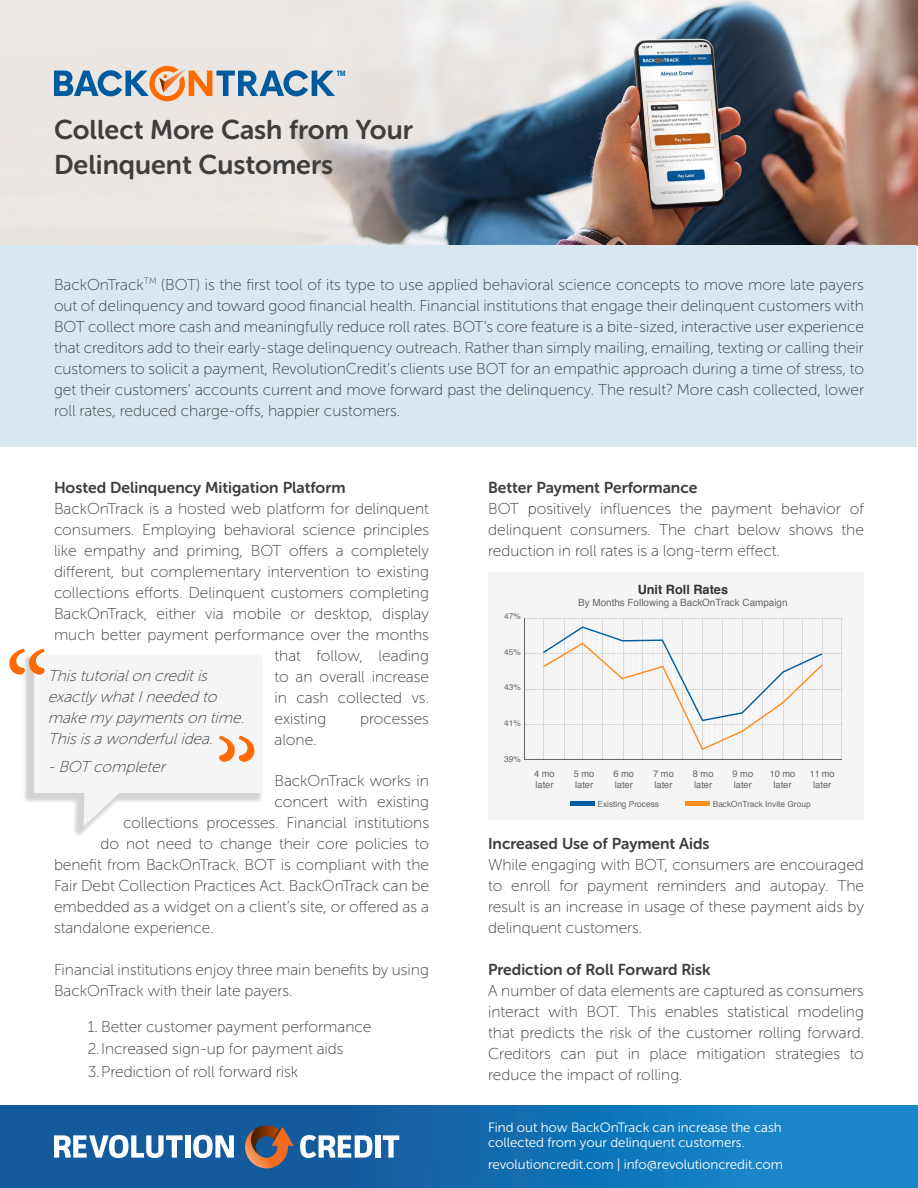
<style>
.page{position:relative;width:918px;height:1188px;background:#fff}
.page>*{position:absolute;margin:0;border:0;box-sizing:border-box;transform-origin:0 0}
.t1{font:27px/34.5px "Museo Sans Rounded 700";color:#3e3e3f}
.Paragraph_Style_1{font:15.75px/21px "Museo Sans Rounded 100";color:#3e3e3f;text-align:justify}
.t2{font:15.75px "Museo Sans Rounded 700";color:#3e3e3f}
.Paragraph_Style_1-2{font:italic 15.75px/21px "Museo Sans Rounded 100";color:#3e3e3f}
.Paragraph_Style_1-3{font:13.5px/15px "Museo Sans Rounded 300";color:#fff}
.t3{font:700 12.9px "Helvetica";color:#333}
.t4{font:10.05px "Helvetica";color:#666}
.t5{font:9.3px/11.2px "Helvetica";color:#666}
.t6{font:8.4px "Helvetica";color:#666}
.t7{font:700 condensed 7.35px "Helvetica Neue";color:#005b9e}
</style>
<div class="page">
<img style="left:0;top:0;width:918px;height:246px">
<div style="left:1px;top:246px;width:916px;height:201px;background:#d9e7f1"></div>
<div style="left:0;top:1106px;width:917px;height:82px;background:linear-gradient(to right,#135093,#1788ca)"></div>
<svg style="left:54px;top:1135px;width:129px;height:23px"></svg>
<div style="left:185px;top:1135px;width:5px;height:23px;background:#fff"></div>
<svg style="left:193px;top:1135px;width:41px;height:23px"></svg>
<svg style="left:300px;top:1135px;width:72px;height:23px"></svg>
<div style="left:375px;top:1135px;width:5px;height:23px;background:#fff"></div>
<svg style="left:383px;top:1135px;width:16px;height:23px"></svg>
<svg style="left:245px;top:1126px;width:48px;height:42px"></svg>
<svg style="left:54px;top:64px;width:281px;height:39px"></svg>
<svg style="left:9px;top:649px;width:253px;height:177px"></svg>
<div style="left:488px;top:572px;width:376px;height:247px;background:#f5f5f5"></div>
<div style="left:685px;top:801px;width:25px;height:5px;background:#ff8c1c"></div>
<hr style="left:524px;top:724px;width:318px;height:1px;background:#d9d9d9">
<hr style="left:524px;top:689px;width:318px;height:1px;background:#d9d9d9">
<hr style="left:524px;top:654px;width:318px;height:1px;background:#d9d9d9">
<hr style="left:524px;top:618px;width:318px;height:1px;background:#d9d9d9">
<div style="left:570px;top:801px;width:24px;height:5px;background:#005c9e"></div>
<hr style="left:524px;top:618px;width:1px;height:141px;background:#666">
<hr style="left:544px;top:619px;width:1px;height:140px;background:#d9d9d9">
<hr style="left:564px;top:619px;width:1px;height:140px;background:#d9d9d9">
<hr style="left:582px;top:619px;width:1px;height:140px;background:#d9d9d9">
<hr style="left:602px;top:619px;width:1px;height:140px;background:#d9d9d9">
<hr style="left:623px;top:619px;width:1px;height:140px;background:#d9d9d9">
<hr style="left:642px;top:619px;width:1px;height:140px;background:#d9d9d9">
<hr style="left:662px;top:619px;width:1px;height:140px;background:#d9d9d9">
<hr style="left:682px;top:619px;width:1px;height:140px;background:#d9d9d9">
<hr style="left:702px;top:619px;width:1px;height:140px;background:#d9d9d9">
<hr style="left:722px;top:619px;width:1px;height:140px;background:#d9d9d9">
<hr style="left:742px;top:619px;width:1px;height:140px;background:#d9d9d9">
<hr style="left:762px;top:619px;width:1px;height:140px;background:#d9d9d9">
<hr style="left:783px;top:619px;width:1px;height:140px;background:#d9d9d9">
<hr style="left:803px;top:619px;width:1px;height:140px;background:#d9d9d9">
<hr style="left:822px;top:619px;width:1px;height:140px;background:#d9d9d9">
<hr style="left:841px;top:619px;width:1px;height:140px;background:#d9d9d9">
<hr style="left:524px;top:759px;width:318px;height:1px;background:#666">
<svg style="left:543px;top:626px;width:280px;height:124px"></svg>
<p class="t7" style="left:337px;top:67px;width:10px">TM</p>
<h3 class="t1" style="left:54px;top:113px;width:360px">Collect More Cash from Your<br>Delinquent Customers</h3>
<p class="Paragraph_Style_1" style="left:54px;top:274px;width:812px">BackOnTrack<sup>TM</sup> (BOT) is the first tool of its type to use applied behavioral science concepts to move more late payers out of delinquency and toward good financial health. Financial institutions that engage their delinquent customers with BOT collect more cash and meaningfully reduce roll rates. BOT’s core feature is a bite-sized, interactive user experience that creditors add to their early-stage delinquency outreach. Rather than simply mailing, emailing, texting or calling their customers to solicit a payment, RevolutionCredit’s clients use BOT for an empathic approach during a time of stress, to get their customers’ accounts current and move forward past the delinquency. The result? More cash collected, lower roll rates, reduced charge-offs, happier customers.</p>
<h4 class="t2" style="left:54px;top:479px;width:293px">Hosted Delinquency Mitigation Platform</h4>
<p class="Paragraph_Style_1" style="left:54px;top:498px;width:376px">BackOnTrack is a hosted web platform for delinquent</p>
<p class="Paragraph_Style_1" style="left:54px;top:519px;width:377px">consumers. Employing behavioral science principles</p>
<p class="Paragraph_Style_1" style="left:54px;top:540px;width:377px">like empathy and priming, BOT offers a completely</p>
<p class="Paragraph_Style_1" style="left:54px;top:561px;width:376px">different, but complementary intervention to existing</p>
<p class="Paragraph_Style_1" style="left:54px;top:582px;width:376px">collections efforts. Delinquent customers completing</p>
<p class="Paragraph_Style_1" style="left:54px;top:603px;width:377px">BackOnTrack, either via mobile or desktop, display</p>
<p class="Paragraph_Style_1" style="left:54px;top:624px;width:376px">much better payment performance over the months</p>
<p class="Paragraph_Style_1" style="left:274px;top:645px;width:156px">that follow, leading</p>
<p class="Paragraph_Style_1" style="left:274px;top:666px;width:156px">to an overall increase</p>
<p class="Paragraph_Style_1" style="left:274px;top:687px;width:156px">in cash collected vs.</p>
<p class="Paragraph_Style_1" style="left:274px;top:708px;width:53px">existing</p>
<p class="Paragraph_Style_1" style="left:360px;top:708px;width:70px">processes</p>
<p class="Paragraph_Style_1" style="left:274px;top:729px;width:44px">alone.</p>
<p class="Paragraph_Style_1" style="left:274px;top:771px;width:156px">BackOnTrack works in</p>
<p class="Paragraph_Style_1" style="left:274px;top:792px;width:156px">concert with existing</p>
<p class="Paragraph_Style_1" style="left:123px;top:813px;width:308px">collections processes. Financial institutions</p>
<p class="Paragraph_Style_1" style="left:100px;top:834px;width:330px">do not need to change their core policies to</p>
<p class="Paragraph_Style_1" style="left:54px;top:855px;width:377px">benefit from BackOnTrack. BOT is compliant with the</p>
<p class="Paragraph_Style_1" style="left:54px;top:876px;width:377px">Fair Debt Collection Practices Act. BackOnTrack can be</p>
<p class="Paragraph_Style_1" style="left:54px;top:897px;width:376px">embedded as a widget on a client’s site, or offered as a</p>
<p class="Paragraph_Style_1" style="left:54px;top:918px;width:161px">standalone experience.</p>
<p class="Paragraph_Style_1" style="left:54px;top:959px;width:376px">Financial institutions enjoy three main benefits by using<br>BackOnTrack with their late payers.</p>
<p class="Paragraph_Style_1" style="left:88px;top:1016px;width:285px">1. Better customer payment performance</p>
<p class="Paragraph_Style_1" style="left:88px;top:1038px;width:257px">2.Increased sign-up for payment aids</p>
<p class="Paragraph_Style_1" style="left:88px;top:1061px;width:212px">3.Prediction of roll forward risk</p>
<p class="Paragraph_Style_1-2" style="left:48px;top:665px;width:202px">Thistutorialon creditis exactly whatIneeded to make my paymentson time.<br>Thisisawonderfulidea.</p>
<p class="Paragraph_Style_1-2" style="left:48px;top:756px;width:123px">-BOT completer</p>
<h4 class="t2" style="left:488px;top:479px;width:211px">Better Payment Performance</h4>
<p class="Paragraph_Style_1" style="left:488px;top:498px;width:377px">BOT positively influences the payment behavior of delinquent consumers. The chart below shows the reduction in roll rates is a long-term effect.</p>
<p class="t6" style="left:504px;top:610px;width:18px">47%</p>
<p class="t6" style="left:504px;top:646px;width:18px">45%</p>
<p class="t6" style="left:504px;top:681px;width:18px">43%</p>
<p class="t6" style="left:504px;top:717px;width:18px">41%</p>
<p class="t6" style="left:504px;top:753px;width:18px">39%</p>
<p class="t5" style="left:534px;top:768px;width:22px">4 mo later</p>
<p class="t3" style="left:638px;top:579px;width:92px">Unit Roll Rates</p>
<p class="t4" style="left:578px;top:595px;width:211px">By Months Following a BackOnTrack Campaign</p>
<p class="t5" style="left:574px;top:768px;width:22px">5 mo later</p>
<p class="t5" style="left:614px;top:768px;width:22px">6 mo later</p>
<p class="t5" style="left:653px;top:768px;width:22px">7 mo later</p>
<p class="t5" style="left:693px;top:768px;width:22px">8 mo later</p>
<p class="t5" style="left:733px;top:768px;width:22px">9 mo later</p>
<p class="t5" style="left:770px;top:768px;width:27px;text-align:center">10 mo later</p>
<p class="t5" style="left:810px;top:768px;width:27px;text-align:center">11 mo later</p>
<p class="t6" style="left:597px;top:798px;width:63px">Existing Process</p>
<p class="t6" style="left:713px;top:798px;width:99px">BackOnTrack Invite Group</p>
<h4 class="t2" style="left:488px;top:835px;width:223px">Increased Use of Payment Aids</h4>
<p class="Paragraph_Style_1" style="left:488px;top:855px;width:377px">While engaging with BOT, consumers are encouraged to enroll for payment reminders and autopay. The result is an increase in usage of these payment aids by delinquent customers.</p>
<h4 class="t2" style="left:488px;top:960px;width:224px">Prediction of Roll Forward Risk</h4>
<p class="Paragraph_Style_1" style="left:488px;top:980px;width:377px">A number of data elements are captured as consumers interact with BOT. This enables statistical modeling that predicts the risk of the customer rolling forward.<br>Creditors can put in place mitigation strategies to reduce the impact of rolling.</p>
<p class="Paragraph_Style_1-3" style="left:488px;top:1120px;width:295px">Find out how BackOnTrack can increase the cash collected from your delinquent customers.</p>
<p class="Paragraph_Style_1-3" style="left:488px;top:1157px;width:296px">revolutioncredit.com | info@revolutioncredit.com</p>
</div>
